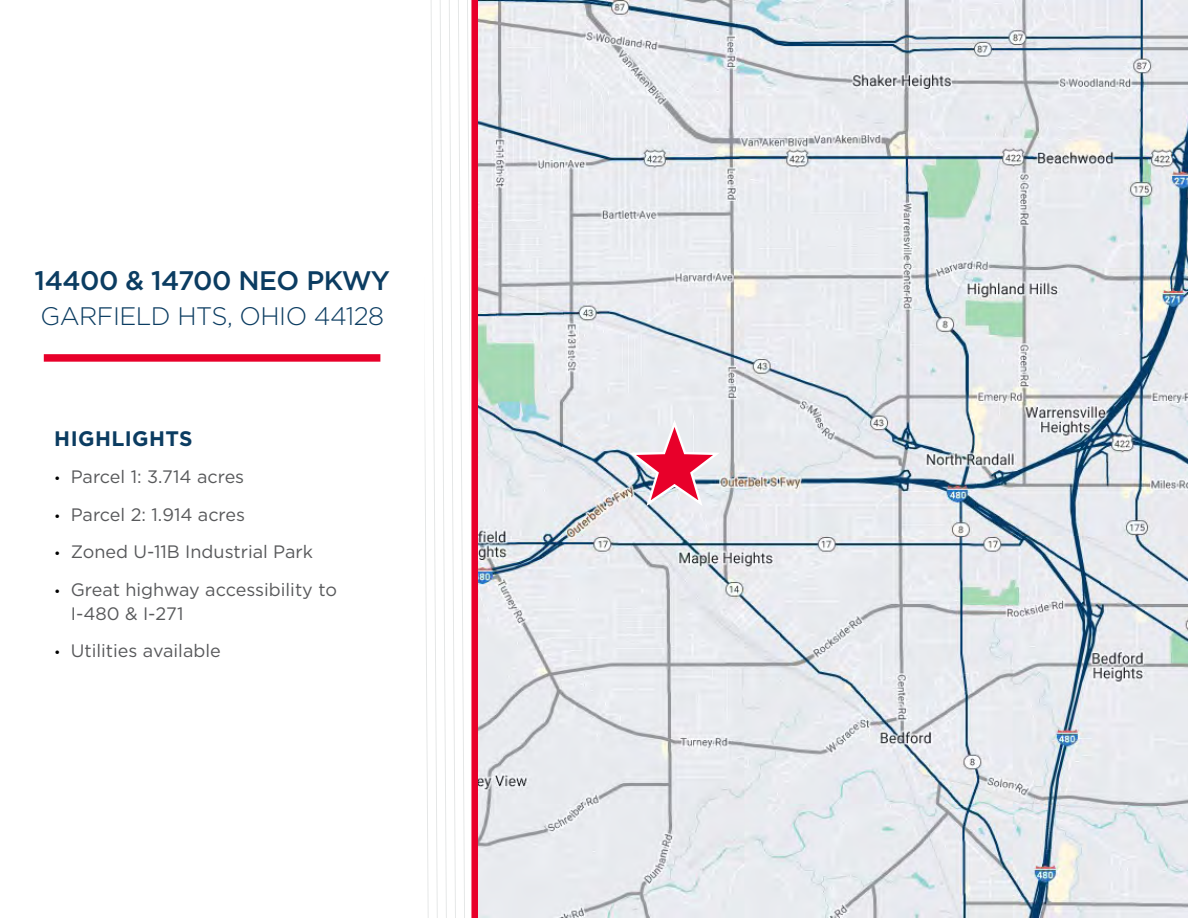
<style>
.page{position:relative;width:1188px;height:918px;background:#fff}
.page>*{position:absolute;margin:0;border:0;box-sizing:border-box;transform-origin:0 0}
.t1{font:500 26.85px "Gotham";letter-spacing:-.02em;color:#0b3c61}
.t2{font:300 25.35px "Gotham";letter-spacing:-.02em;color:#0b3c61}
.t3{font:700 21px "Gotham";letter-spacing:.02em;color:#0b3c61}
.t4{font:18px/24px "Gotham";color:#58595b}
.s1{font-size:13.5px;color:#000}
</style>
<div class="page">
<div style="left:44px;top:354px;width:336px;height:8px;background:#e8002a"></div>
<svg style="left:424px;top:0;width:46px;height:918px"></svg>
<div style="left:471px;top:0;width:8px;height:918px;background:#e8002a"></div>
<img style="left:479px;top:0;width:709px;height:918px">
<svg style="left:626px;top:420px;width:97px;height:89px;background:#ddaebc"></svg>
<h1 class="t1" style="left:35px;top:263px;width:357px">14400 &amp; 14700 NEO PKWY</h1>
<h2 class="t2" style="left:40px;top:300px;width:345px">GARFIELD HTS, OHIO 44128</h2>
<p class="t3" style="left:54px;top:425px;width:140px">HIGHLIGHTS</p>
<p class="t4" style="left:54px;top:464px;width:191px"><span class="s1">•</span> Parcel 1: 3.714 acres</p>
<p class="t4" style="left:54px;top:502px;width:192px"><span class="s1">•</span> Parcel 2: 1.914 acres</p>
<p class="t4" style="left:54px;top:539px;width:260px"><span class="s1">•</span> Zoned U-11B Industrial Park</p>
<p class="t4" style="left:71px;top:577px;width:268px;text-indent:-16px"><span class="s1">•</span> Great highway accessibility to<br>I-480 &amp; I-271</p>
<p class="t4" style="left:54px;top:638px;width:168px"><span class="s1">•</span> Utilities available</p>
</div>
